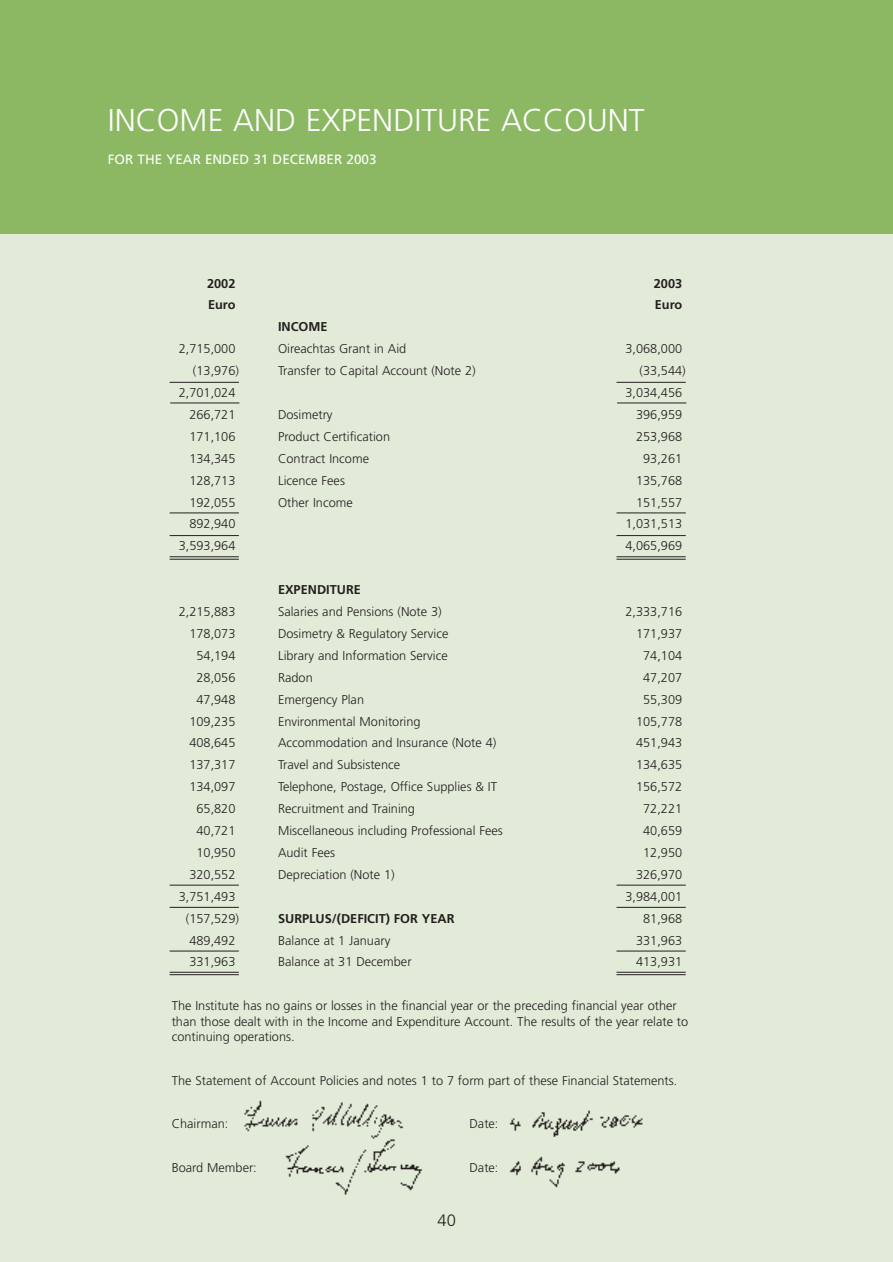
<style>
.page{position:relative;width:893px;height:1262px;background:#fff}
.page>*{position:absolute;margin:0;border:0;box-sizing:border-box;transform-origin:0 0}
.t1{font:300 31.5px "Frutiger";color:#fff}
.t2{font:300 16.5px "Frutiger";color:#231f1f}
.t3{font:13.5px "Frutiger";color:#fff}
.t4{font:300 12.75px/15.3px "Frutiger";color:#231f1f}
.t5{font:700 12.75px "Frutiger";color:#231f1f}
</style>
<div class="page">
<div style="left:0;top:0;width:892px;height:1261px;background:#e2ebd8"></div>
<div style="left:0;top:0;width:892px;height:234px;background:#8cb864"></div>
<img style="left:244px;top:1100px;width:160px;height:38px">
<img style="left:509px;top:1110px;width:134px;height:27px">
<img style="left:285px;top:1138px;width:138px;height:57px">
<img style="left:509px;top:1156px;width:111px;height:32px">
<hr style="left:170px;top:382px;width:69px;height:1px;background:#231f1f">
<hr style="left:616px;top:382px;width:69px;height:1px;background:#231f1f">
<hr style="left:170px;top:402px;width:69px;height:1px;background:#231f1f">
<hr style="left:617px;top:402px;width:69px;height:1px;background:#231f1f">
<hr style="left:170px;top:512px;width:69px;height:1px;background:#231f1f">
<hr style="left:616px;top:512px;width:69px;height:1px;background:#231f1f">
<hr style="left:170px;top:535px;width:69px;height:1px;background:#231f1f">
<hr style="left:616px;top:535px;width:69px;height:1px;background:#231f1f">
<hr style="left:170px;top:884px;width:69px;height:1px;background:#231f1f">
<hr style="left:616px;top:884px;width:69px;height:1px;background:#231f1f">
<hr style="left:170px;top:907px;width:69px;height:1px;background:#231f1f">
<hr style="left:616px;top:907px;width:69px;height:1px;background:#231f1f">
<hr style="left:170px;top:556px;width:69px;height:1px;background:#231f1f">
<hr style="left:170px;top:559px;width:69px;height:1px;background:#231f1f">
<hr style="left:616px;top:556px;width:69px;height:1px;background:#231f1f">
<hr style="left:616px;top:559px;width:69px;height:1px;background:#231f1f">
<hr style="left:170px;top:950px;width:69px;height:1px;background:#231f1f">
<hr style="left:616px;top:950px;width:69px;height:1px;background:#231f1f">
<hr style="left:170px;top:972px;width:69px;height:1px;background:#231f1f">
<hr style="left:170px;top:974px;width:69px;height:1px;background:#231f1f">
<hr style="left:616px;top:972px;width:69px;height:1px;background:#231f1f">
<hr style="left:616px;top:974px;width:69px;height:1px;background:#231f1f">
<h1 class="t1" style="left:108px;top:108px;width:538px">INCOME AND EXPENDITURE ACCOUNT</h1>
<p class="t3" style="left:108px;top:154px;width:270px">FOR THE YEAR ENDED 31 DECEMBER 2003</p>
<p class="t5" style="left:207px;top:278px;width:30px">2002</p>
<p class="t5" style="left:653px;top:278px;width:30px">2003</p>
<p class="t5" style="left:208px;top:300px;width:29px">Euro</p>
<p class="t5" style="left:654px;top:300px;width:29px">Euro</p>
<p class="t5" style="left:278px;top:322px;width:51px">INCOME</p>
<p class="t4" style="left:179px;top:342px;width:58px">2,715,000</p>
<p class="t4" style="left:278px;top:342px;width:130px">Oireachtas Grant in Aid</p>
<p class="t4" style="left:625px;top:342px;width:58px">3,068,000</p>
<p class="t4" style="left:193px;top:364px;width:48px">(13,976)</p>
<p class="t4" style="left:278px;top:364px;width:199px">Transfer to Capital Account (Note 2)</p>
<p class="t4" style="left:639px;top:364px;width:48px">(33,544)</p>
<p class="t4" style="left:179px;top:386px;width:58px">2,701,024</p>
<p class="t4" style="left:625px;top:386px;width:58px">3,034,456</p>
<p class="t4" style="left:189px;top:408px;width:48px">266,721</p>
<p class="t4" style="left:278px;top:408px;width:56px">Dosimetry</p>
<p class="t4" style="left:636px;top:408px;width:48px">396,959</p>
<p class="t4" style="left:189px;top:430px;width:48px">171,106</p>
<p class="t4" style="left:278px;top:430px;width:114px">Product Certification</p>
<p class="t4" style="left:636px;top:430px;width:48px">253,968</p>
<p class="t4" style="left:189px;top:451px;width:48px">134,345</p>
<p class="t4" style="left:278px;top:451px;width:93px">Contract Income</p>
<p class="t4" style="left:643px;top:451px;width:40px">93,261</p>
<p class="t4" style="left:189px;top:473px;width:48px">128,713</p>
<p class="t4" style="left:278px;top:473px;width:68px">Licence Fees</p>
<p class="t4" style="left:636px;top:473px;width:48px">135,768</p>
<p class="t4" style="left:189px;top:495px;width:48px">192,055</p>
<p class="t4" style="left:278px;top:495px;width:76px">Other Income</p>
<p class="t4" style="left:636px;top:495px;width:48px">151,557</p>
<p class="t4" style="left:189px;top:517px;width:48px">892,940</p>
<p class="t4" style="left:625px;top:517px;width:58px">1,031,513</p>
<p class="t4" style="left:179px;top:539px;width:58px">3,593,964</p>
<p class="t4" style="left:625px;top:539px;width:58px">4,065,969</p>
<p class="t5" style="left:278px;top:584px;width:84px">EXPENDITURE</p>
<p class="t4" style="left:179px;top:605px;width:58px">2,215,883</p>
<p class="t4" style="left:278px;top:605px;width:165px">Salaries and Pensions (Note 3)</p>
<p class="t4" style="left:625px;top:605px;width:58px">2,333,716</p>
<p class="t4" style="left:189px;top:627px;width:48px">178,073</p>
<p class="t4" style="left:278px;top:627px;width:172px">Dosimetry &amp; Regulatory Service</p>
<p class="t4" style="left:636px;top:627px;width:48px">171,937</p>
<p class="t4" style="left:196px;top:648px;width:40px">54,194</p>
<p class="t4" style="left:278px;top:648px;width:171px">Library and Information Service</p>
<p class="t4" style="left:643px;top:648px;width:40px">74,104</p>
<p class="t4" style="left:196px;top:670px;width:40px">28,056</p>
<p class="t4" style="left:278px;top:670px;width:36px">Radon</p>
<p class="t4" style="left:643px;top:670px;width:40px">47,207</p>
<p class="t4" style="left:196px;top:692px;width:40px">47,948</p>
<p class="t4" style="left:278px;top:692px;width:88px">Emergency Plan</p>
<p class="t4" style="left:643px;top:692px;width:40px">55,309</p>
<p class="t4" style="left:189px;top:714px;width:48px">109,235</p>
<p class="t4" style="left:278px;top:714px;width:144px">Environmental Monitoring</p>
<p class="t4" style="left:636px;top:714px;width:48px">105,778</p>
<p class="t4" style="left:189px;top:736px;width:48px">408,645</p>
<p class="t4" style="left:278px;top:736px;width:220px">Accommodation and Insurance (Note 4)</p>
<p class="t4" style="left:636px;top:736px;width:48px">451,943</p>
<p class="t4" style="left:189px;top:758px;width:48px">137,317</p>
<p class="t4" style="left:278px;top:758px;width:124px">Travel and Subsistence</p>
<p class="t4" style="left:636px;top:758px;width:48px">134,635</p>
<p class="t4" style="left:189px;top:780px;width:48px">134,097</p>
<p class="t4" style="left:278px;top:780px;width:221px">Telephone, Postage, Office Supplies &amp; IT</p>
<p class="t4" style="left:636px;top:780px;width:48px">156,572</p>
<p class="t4" style="left:196px;top:802px;width:40px">65,820</p>
<p class="t4" style="left:278px;top:802px;width:138px">Recruitment and Training</p>
<p class="t4" style="left:643px;top:802px;width:40px">72,221</p>
<p class="t4" style="left:196px;top:824px;width:40px">40,721</p>
<p class="t4" style="left:278px;top:824px;width:226px">Miscellaneous including Professional Fees</p>
<p class="t4" style="left:643px;top:824px;width:40px">40,659</p>
<p class="t4" style="left:196px;top:846px;width:40px">10,950</p>
<p class="t4" style="left:278px;top:846px;width:59px">Audit Fees</p>
<p class="t4" style="left:643px;top:846px;width:40px">12,950</p>
<p class="t4" style="left:189px;top:867px;width:48px">320,552</p>
<p class="t4" style="left:278px;top:867px;width:118px">Depreciation (Note 1)</p>
<p class="t4" style="left:636px;top:867px;width:48px">326,970</p>
<p class="t4" style="left:179px;top:889px;width:58px">3,751,493</p>
<p class="t4" style="left:625px;top:889px;width:58px">3,984,001</p>
<p class="t4" style="left:186px;top:911px;width:55px">(157,529)</p>
<p class="t5" style="left:278px;top:913px;width:178px">SURPLUS/(DEFICIT) FOR YEAR</p>
<p class="t4" style="left:643px;top:911px;width:40px">81,968</p>
<p class="t4" style="left:189px;top:933px;width:48px">489,492</p>
<p class="t4" style="left:278px;top:933px;width:114px">Balance at 1 January</p>
<p class="t4" style="left:636px;top:933px;width:48px">331,963</p>
<p class="t4" style="left:189px;top:955px;width:48px">331,963</p>
<p class="t4" style="left:278px;top:955px;width:135px">Balance at 31 December</p>
<p class="t4" style="left:636px;top:955px;width:48px">413,931</p>
<p class="t4" style="left:172px;top:999px;width:518px">The Institute has no gains or losses in the financial year or the preceding financial year other than those dealt with in the Income and Expenditure Account. The results of the year relate to continuing operations.</p>
<p class="t4" style="left:172px;top:1073px;width:507px">The Statement of Account Policies and notes 1 to 7 form part of these Financial Statements.</p>
<p class="t4" style="left:172px;top:1117px;width:58px">Chairman:</p>
<p class="t4" style="left:469px;top:1117px;width:31px">Date:</p>
<p class="t4" style="left:172px;top:1161px;width:87px">Board Member:</p>
<p class="t4" style="left:469px;top:1161px;width:31px">Date:</p>
<p class="t2" style="left:437px;top:1213px;width:20px">40</p>
</div>
